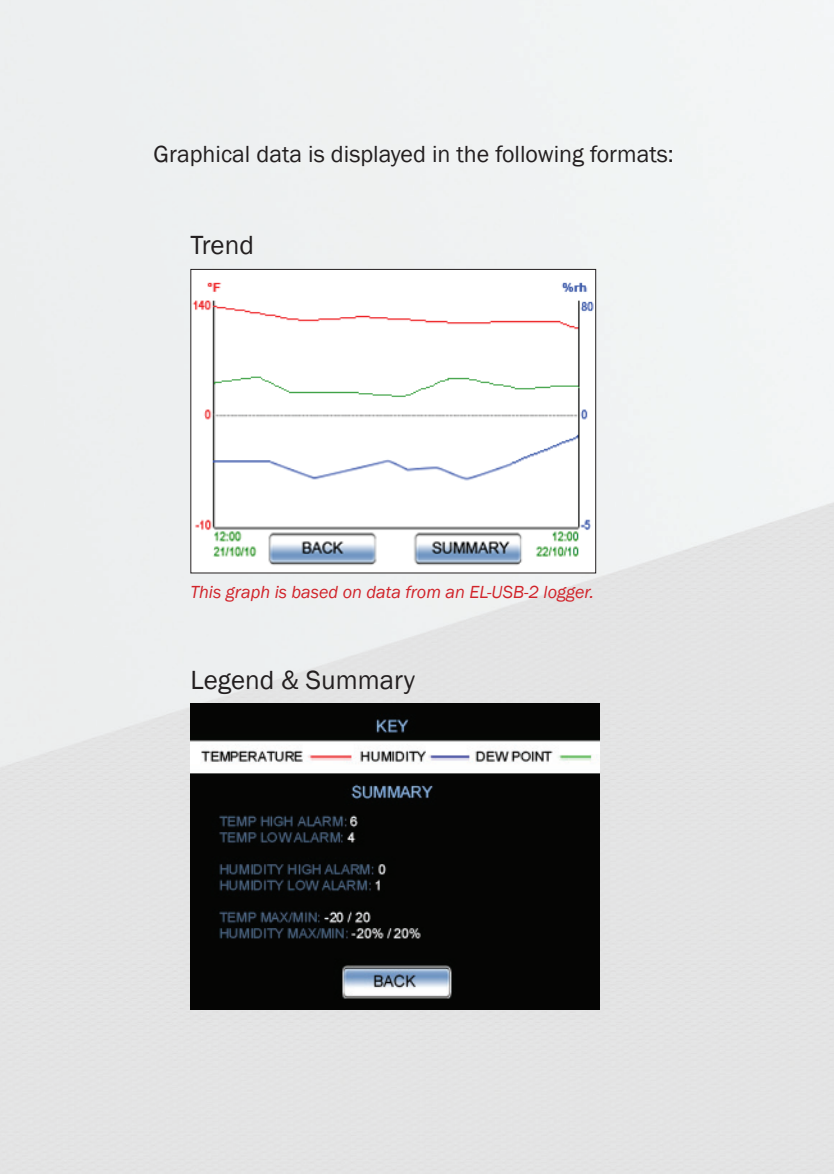
<style>
.page{position:relative;width:834px;height:1174px;background:#fff}
.page>*{position:absolute;margin:0;border:0;box-sizing:border-box;transform-origin:0 0}
.t1{font:27px "Franklin Gothic";color:#231f20}
.t2{font:24px "Franklin Gothic";color:#231f20}
.t3{font:italic 18px "Franklin Gothic";color:#d1232a}
</style>
<div class="page">
<img style="left:0;top:0;width:833px;height:1174px">
<img style="left:192px;top:271px;width:402px;height:300px">
<div style="left:190px;top:269px;width:406px;height:304px;border:1px solid #231f20"></div>
<img style="left:190px;top:703px;width:409px;height:306px">
<p class="t2" style="left:153px;top:139px;width:521px">Graphical data is displayed in the following formats:</p>
<p class="t1" style="left:190px;top:229px;width:65px">Trend</p>
<p class="t3" style="left:190px;top:580px;width:405px">This graph is based on data from an EL-USB-2 logger.</p>
<p class="t1" style="left:190px;top:663px;width:226px">Legend &amp; Summary</p>
</div>
